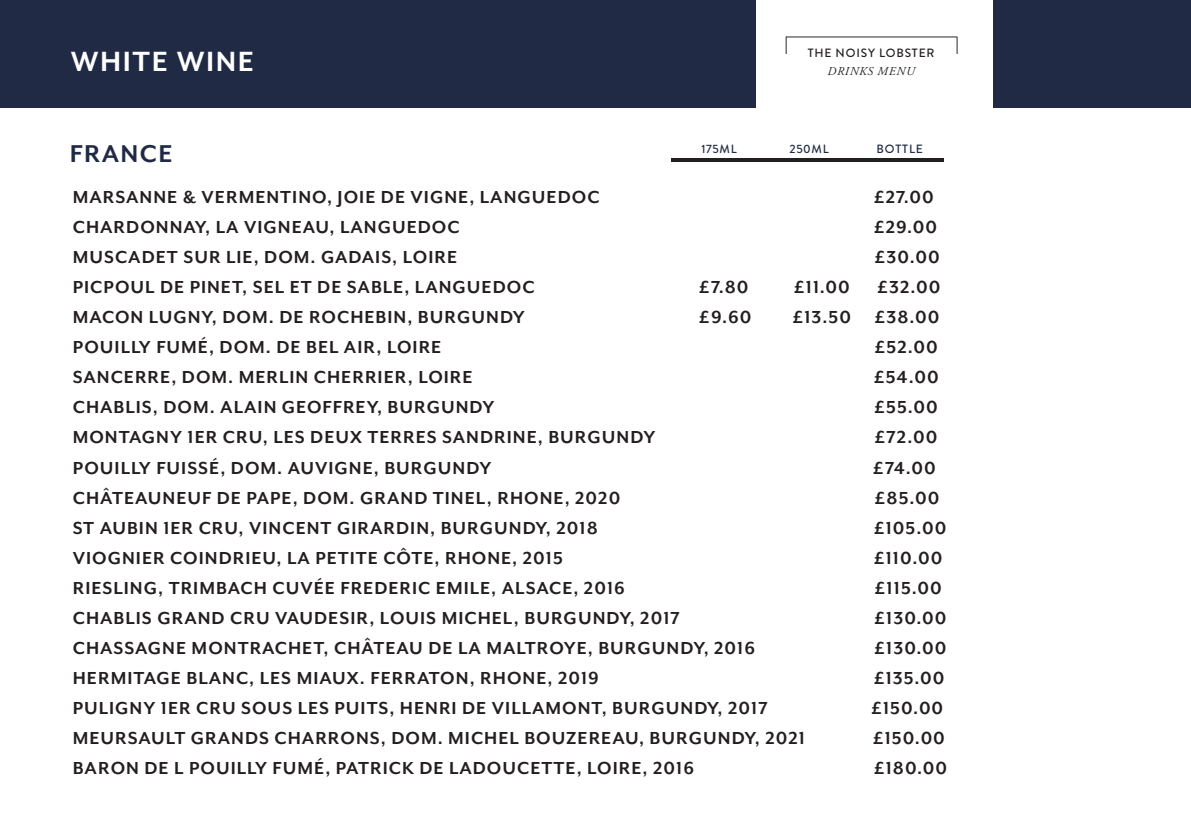
<style>
.page{position:relative;width:1191px;height:840px;background:#fff}
.page>*{position:absolute;margin:0;border:0;box-sizing:border-box;transform-origin:0 0}
.t1{font:700 32px "Mr Eaves Mod OT";letter-spacing:.05em;color:#fff}
.t2{font:700 28px "Mr Eaves Mod OT";letter-spacing:.05em;color:#202a44}
.t3{font:700 20px "Mr Eaves Mod OT";letter-spacing:.05em;color:#231f20}
.t4{font:500 12px "Brandon Grotesque";letter-spacing:.06em;color:#202a44}
.t5{font:500 12px "Brandon Grotesque";letter-spacing:.07em;color:#231f20}
.t6{font:italic 12px "Adobe Garamond Pro";letter-spacing:.065em;color:#231f20}
</style>
<div class="page">
<div style="left:0;top:0;width:755px;height:108px;background:#202a44"></div>
<div style="left:993px;top:0;width:198px;height:108px;background:#202a44"></div>
<hr style="left:671px;top:158px;width:273px;height:4px;background:#231f20">
<svg style="left:786px;top:38px;width:1px;height:16px"></svg>
<svg style="left:956px;top:38px;width:1px;height:16px"></svg>
<hr style="left:786px;top:37px;width:171px;height:1px;background:#29292e">
<p class="t1" style="left:71px;top:43px;width:185px">WHITE WINE</p>
<p class="t2" style="left:70px;top:137px;width:104px">FRANCE</p>
<p class="t5" style="left:807px;top:44px;width:128px">THE NOISY LOBSTER</p>
<p class="t6" style="left:827px;top:64px;width:89px">DRINKS MENU</p>
<p class="t4" style="left:701px;top:140px;width:37px">175ML</p>
<p class="t4" style="left:789px;top:140px;width:41px">250ML</p>
<p class="t4" style="left:876px;top:140px;width:48px">BOTTLE</p>
<p class="t3" style="left:73px;top:186px;width:528px">MARSANNE &amp; VERMENTINO, JOIE DE VIGNE, LANGUEDOC</p>
<p class="t3" style="left:874px;top:186px;width:61px">£27.00</p>
<p class="t3" style="left:73px;top:216px;width:388px">CHARDONNAY, LA VIGNEAU, LANGUEDOC</p>
<p class="t3" style="left:874px;top:216px;width:65px">£29.00</p>
<p class="t3" style="left:73px;top:246px;width:386px">MUSCADET SUR LIE, DOM. GADAIS, LOIRE</p>
<p class="t3" style="left:875px;top:246px;width:66px">£30.00</p>
<p class="t3" style="left:73px;top:276px;width:463px">PICPOUL DE PINET, SEL ET DE SABLE, LANGUEDOC</p>
<p class="t3" style="left:699px;top:276px;width:51px">£7.80</p>
<p class="t3" style="left:794px;top:276px;width:57px">£11.00</p>
<p class="t3" style="left:877px;top:276px;width:64px">£32.00</p>
<p class="t3" style="left:73px;top:306px;width:453px">MACON LUGNY, DOM. DE ROCHEBIN, BURGUNDY</p>
<p class="t3" style="left:699px;top:306px;width:54px">£9.60</p>
<p class="t3" style="left:792px;top:306px;width:148px">£13.50 £38.00</p>
<p class="t3" style="left:73px;top:336px;width:370px">POUILLY FUMÉ, DOM. DE BEL AIR, LOIRE</p>
<p class="t3" style="left:875px;top:336px;width:64px">£52.00</p>
<p class="t3" style="left:73px;top:366px;width:401px">SANCERRE, DOM. MERLIN CHERRIER, LOIRE</p>
<p class="t3" style="left:874px;top:366px;width:66px">£54.00</p>
<p class="t3" style="left:73px;top:396px;width:423px">CHABLIS, DOM. ALAIN GEOFFREY, BURGUNDY</p>
<p class="t3" style="left:874px;top:396px;width:65px">£55.00</p>
<p class="t3" style="left:73px;top:426px;width:584px">MONTAGNY 1ER CRU, LES DEUX TERRES SANDRINE, BURGUNDY</p>
<p class="t3" style="left:875px;top:426px;width:64px">£72.00</p>
<p class="t3" style="left:73px;top:456px;width:420px">POUILLY FUISSÉ, DOM. AUVIGNE, BURGUNDY</p>
<p class="t3" style="left:873px;top:456px;width:64px">£74.00</p>
<p class="t3" style="left:73px;top:486px;width:549px">CHÂTEAUNEUF DE PAPE, DOM. GRAND TINEL, RHONE, 2020</p>
<p class="t3" style="left:875px;top:486px;width:66px">£85.00</p>
<p class="t3" style="left:73px;top:516px;width:526px">ST AUBIN 1ER CRU, VINCENT GIRARDIN, BURGUNDY, 2018</p>
<p class="t3" style="left:874px;top:516px;width:74px">£105.00</p>
<p class="t3" style="left:73px;top:546px;width:491px">VIOGNIER COINDRIEU, LA PETITE CÔTE, RHONE, 2015</p>
<p class="t3" style="left:874px;top:546px;width:70px">£110.00</p>
<p class="t3" style="left:73px;top:576px;width:553px">RIESLING, TRIMBACH CUVÉE FREDERIC EMILE, ALSACE, 2016</p>
<p class="t3" style="left:875px;top:576px;width:68px">£115.00</p>
<p class="t3" style="left:73px;top:606px;width:608px">CHABLIS GRAND CRU VAUDESIR, LOUIS MICHEL, BURGUNDY, 2017</p>
<p class="t3" style="left:874px;top:606px;width:74px">£130.00</p>
<p class="t3" style="left:73px;top:636px;width:684px">CHASSAGNE MONTRACHET, CHÂTEAU DE LA MALTROYE, BURGUNDY, 2016</p>
<p class="t3" style="left:874px;top:636px;width:74px">£130.00</p>
<p class="t3" style="left:73px;top:666px;width:527px">HERMITAGE BLANC, LES MIAUX. FERRATON, RHONE, 2019</p>
<p class="t3" style="left:874px;top:666px;width:72px">£135.00</p>
<p class="t3" style="left:73px;top:696px;width:696px">PULIGNY 1ER CRU SOUS LES PUITS, HENRI DE VILLAMONT, BURGUNDY, 2017</p>
<p class="t3" style="left:871px;top:696px;width:73px">£150.00</p>
<p class="t3" style="left:73px;top:726px;width:734px">MEURSAULT GRANDS CHARRONS, DOM. MICHEL BOUZEREAU, BURGUNDY, 2021</p>
<p class="t3" style="left:873px;top:726px;width:73px">£150.00</p>
<p class="t3" style="left:73px;top:756px;width:623px">BARON DE L POUILLY FUMÉ, PATRICK DE LADOUCETTE, LOIRE, 2016</p>
<p class="t3" style="left:874px;top:756px;width:75px">£180.00</p>
</div>
